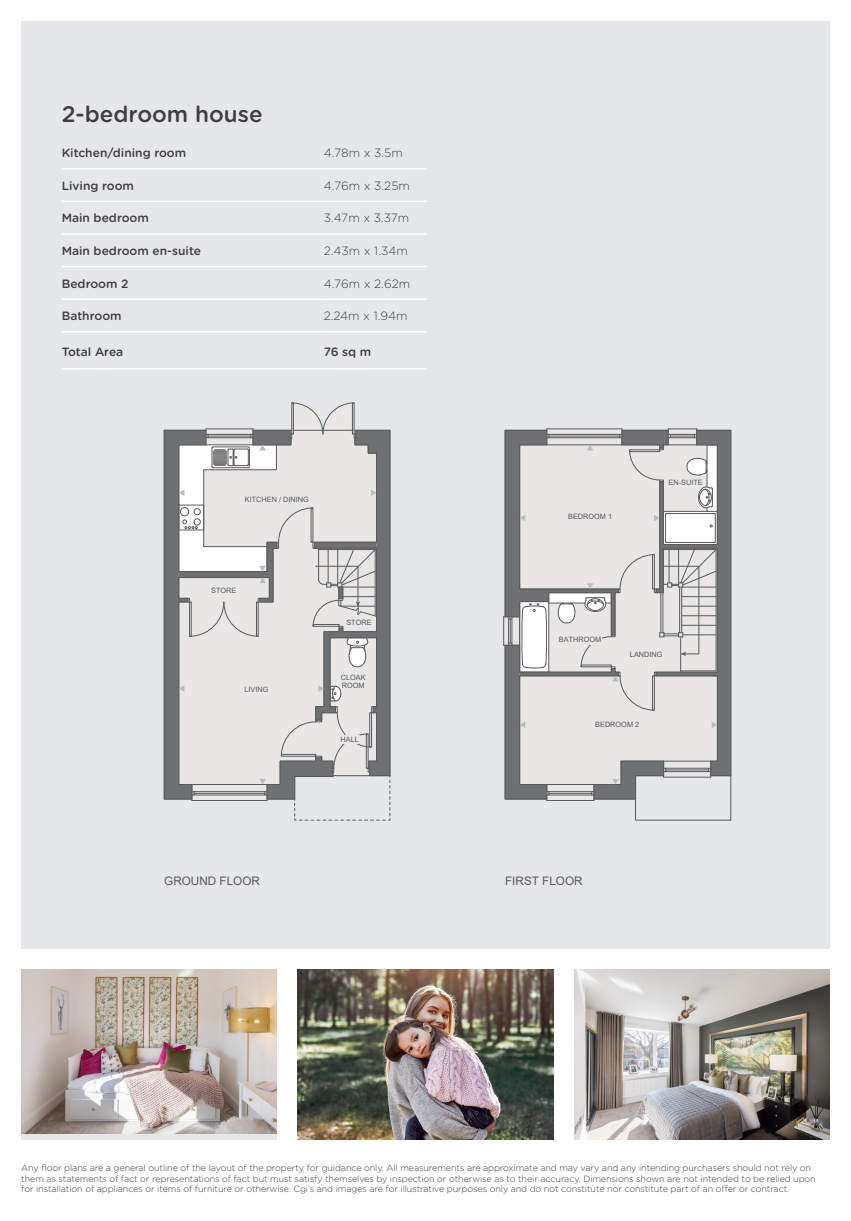
<style>
.page{position:relative;width:851px;height:1221px;background:#fff}
.page>*{position:absolute;margin:0;border:0;box-sizing:border-box;transform-origin:0 0}
.Floor_type{font:500 22.5px "Gotham Rounded";color:#3e3e3f}
.Room_type_bold{font:500 12px "Gotham Rounded";color:#3e3e3f}
.Measurements_light{font:300 12px "Gotham Rounded";color:#3e3e3f}
.t1{font:11.7px "Arial";color:#5a595c}
.t2{font:300 9px/10.8px "Gotham Rounded";letter-spacing:-.01em;color:#3e3e3f}
.t3{font:7.35px/8.9px "Arial";color:#5a595c}
</style>
<div class="page">
<div style="left:21px;top:21px;width:808px;height:927px;background:#e6e7e9"></div>
<img style="left:298px;top:969px;width:255px;height:170px">
<img style="left:574px;top:969px;width:255px;height:170px">
<svg style="left:21px;top:1133px;width:255px;height:6px;background:#dddcdd"></svg>
<img style="left:21px;top:969px;width:255px;height:164px">
<hr style="left:62px;top:233px;width:261px;height:2px;background:#fff">
<hr style="left:323px;top:233px;width:103px;height:2px;background:#fff">
<hr style="left:62px;top:266px;width:261px;height:1px;background:#fff">
<hr style="left:323px;top:266px;width:103px;height:1px;background:#fff">
<hr style="left:62px;top:298px;width:261px;height:2px;background:#fff">
<hr style="left:323px;top:298px;width:103px;height:2px;background:#fff">
<hr style="left:62px;top:331px;width:261px;height:1px;background:#fff">
<hr style="left:323px;top:331px;width:103px;height:1px;background:#fff">
<hr style="left:62px;top:168px;width:261px;height:1px;background:#fff">
<hr style="left:323px;top:168px;width:103px;height:1px;background:#fff">
<hr style="left:62px;top:200px;width:261px;height:2px;background:#fff">
<hr style="left:323px;top:200px;width:103px;height:2px;background:#fff">
<hr style="left:62px;top:368px;width:261px;height:1px;background:#fff">
<hr style="left:323px;top:368px;width:103px;height:1px;background:#fff">
<svg style="left:164px;top:402px;width:226px;height:418px"></svg>
<svg style="left:503px;top:428px;width:228px;height:392px"></svg>
<p class="Floor_type" style="left:62px;top:98px;width:202px">2-bedroom house</p>
<p class="Room_type_bold" style="left:62px;top:144px;width:126px">Kitchen/dining room</p>
<p class="Measurements_light" style="left:323px;top:145px;width:81px">4.78m x 3.5m</p>
<p class="Room_type_bold" style="left:62px;top:177px;width:74px">Living room</p>
<p class="Measurements_light" style="left:323px;top:177px;width:88px">4.76m x 3.25m</p>
<p class="Room_type_bold" style="left:62px;top:210px;width:89px">Main bedroom</p>
<p class="Measurements_light" style="left:323px;top:210px;width:87px">3.47m x 3.37m</p>
<p class="Room_type_bold" style="left:62px;top:242px;width:141px">Main bedroom en-suite</p>
<p class="Measurements_light" style="left:323px;top:243px;width:86px">2.43m x 1.34m</p>
<p class="Room_type_bold" style="left:62px;top:275px;width:68px">Bedroom 2</p>
<p class="Measurements_light" style="left:323px;top:275px;width:88px">4.76m x 2.62m</p>
<p class="Room_type_bold" style="left:62px;top:307px;width:61px">Bathroom</p>
<p class="Measurements_light" style="left:323px;top:308px;width:85px">2.24m x 1.94m</p>
<p class="Room_type_bold" style="left:62px;top:343px;width:63px">Total Area</p>
<p class="Room_type_bold" style="left:323px;top:343px;width:49px">76 sq m</p>
<p class="t3" style="left:245px;top:495px;width:65px">KITCHEN / DINING</p>
<p class="t3" style="left:211px;top:585px;width:27px">STORE</p>
<p class="t3" style="left:244px;top:684px;width:26px">LIVING</p>
<p class="t3" style="left:346px;top:618px;width:27px">STORE</p>
<p class="t3" style="left:341px;top:672px;width:26px">CLOAK<br>ROOM</p>
<p class="t3" style="left:340px;top:735px;width:20px">HALL</p>
<p class="t3" style="left:568px;top:512px;width:45px">BEDROOM 1</p>
<p class="t3" style="left:668px;top:478px;width:36px">EN-SUITE</p>
<p class="t3" style="left:558px;top:635px;width:44px">BATHROOM</p>
<p class="t3" style="left:630px;top:650px;width:34px">LANDING</p>
<p class="t3" style="left:595px;top:719px;width:45px">BEDROOM 2</p>
<p class="t1" style="left:164px;top:872px;width:97px">GROUND FLOOR</p>
<p class="t1" style="left:505px;top:872px;width:79px">FIRST FLOOR</p>
<p class="t2" style="left:21px;top:1161px;width:795px">Any floor plans are a general outline of the layout of the property for guidance only. All measurements are approximate and may vary and any intending purchasers should not rely on them as statements of fact or representations of fact but must satisfy themselves by inspection or otherwise as to their accuracy. Dimensions shown are not intended to be relied upon for installation of appliances or items of furniture or otherwise. Cgi’s and images are for illustrative purposes only and do not constitute nor constitute part of an offer or contract.</p>
</div>
